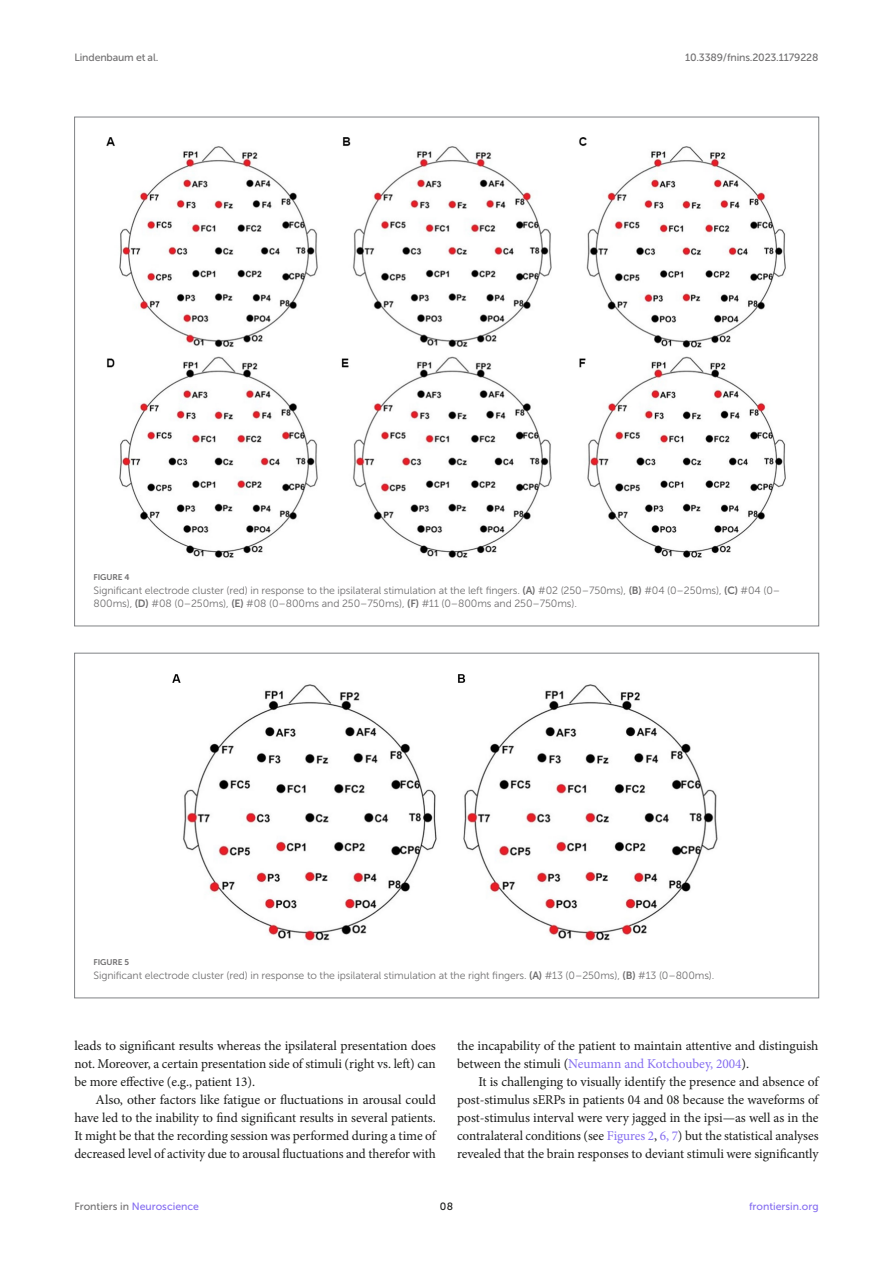
<style>
.page{position:relative;width:893px;height:1263px;background:#fff}
.page>*{position:absolute;margin:0;border:0;box-sizing:border-box;transform-origin:0 0}
.TEXT{font:13.5px/18px "Minion Pro";letter-spacing:-.005em;color:#1b1c1b;text-align:justify}
.FIG_LEG{font:10.5px/13.5px "Museo Sans 300";letter-spacing:-.01em;color:#706f70}
.t1{font:10.5px "Museo Sans 500";letter-spacing:-.015em;color:#706f70}
.t2{font:10.5px "Museo Sans 500";color:#856df0}
.t3{font:10.5px "Museo Sans 500";color:#1b1c1b}
.FIG_HD{font:8.25px "Museo Sans 700";letter-spacing:-.01em;color:#706f70}
.s1{font-family:"Museo Sans 700"}
.s2{color:#856df0}
.s3{color:#706f70}
</style>
<div class="page">
<img style="left:106px;top:137px;width:680px;height:421px">
<img style="left:172px;top:674px;width:546px;height:268px">
<p class="t1" style="left:74px;top:51px;width:85px">Lindenbaum et al.</p>
<p class="t1" style="left:685px;top:51px;width:135px">10.3389/fnins.2023.1179228</p>
<p class="FIG_HD" style="left:94px;top:573px;width:37px">FIGURE 4</p>
<p class="FIG_LEG" style="left:94px;top:583px;width:688px">Significant electrode cluster (red) in response to the ipsilateral stimulation at the left fingers. <span class="s1">(A)</span> #02 (250–750 ms), <span class="s1">(B)</span> #04 (0–250 ms), <span class="s1">(C)</span> #04 (0–<br>800 ms), <span class="s1">(D)</span> #08 (0–250 ms), <span class="s1">(E)</span> #08 (0–800 ms and 250–750 ms), <span class="s1">(F)</span> #11 (0–800 ms and 250–750 ms).</p>
<p class="FIG_HD" style="left:94px;top:958px;width:37px">FIGURE 5</p>
<p class="FIG_LEG" style="left:94px;top:969px;width:622px">Significant electrode cluster (red) in response to the ipsilateral stimulation at the right fingers. <span class="s1">(A)</span> #13 (0–250 ms), <span class="s1">(B)</span> #13 (0–800 ms).</p>
<p class="TEXT" style="left:74px;top:1037px;width:363px">leads to significant results whereas the ipsilateral presentation does not. Moreover, a certain presentation side of stimuli (right vs. left) can be more effective (e.g., patient 13).</p>
<p class="TEXT" style="left:74px;top:1091px;width:363px;text-indent:21px">Also, other factors like fatigue or fluctuations in arousal could have led to the inability to find significant results in several patients.<br>It might be that the recording session was performed during a time of decreased level of activity due to arousal fluctuations and therefor with</p>
<p class="TEXT" style="left:457px;top:1037px;width:363px">the incapability of the patient to maintain attentive and distinguish between the stimuli (<span class="s2">Neumann and Kotchoubey, 2004</span>).</p>
<p class="TEXT" style="left:457px;top:1073px;width:363px;text-indent:21px">It is challenging to visually identify the presence and absence of post-stimulus sERPs in patients 04 and 08 because the waveforms of post-stimulus interval were very jagged in the ipsi—as well as in the contralateral conditions (see <span class="s2">Figures 2</span>, <span class="s2">6, 7</span>) but the statistical analyses revealed that the brain responses to deviant stimuli were significantly</p>
<p class="t2" style="left:74px;top:1200px;width:126px"><span class="s3">Frontiers in</span> Neuroscience</p>
<p class="t3" style="left:440px;top:1200px;width:15px">08</p>
<p class="t2" style="left:749px;top:1200px;width:71px">frontiersin.org</p>
</div>
